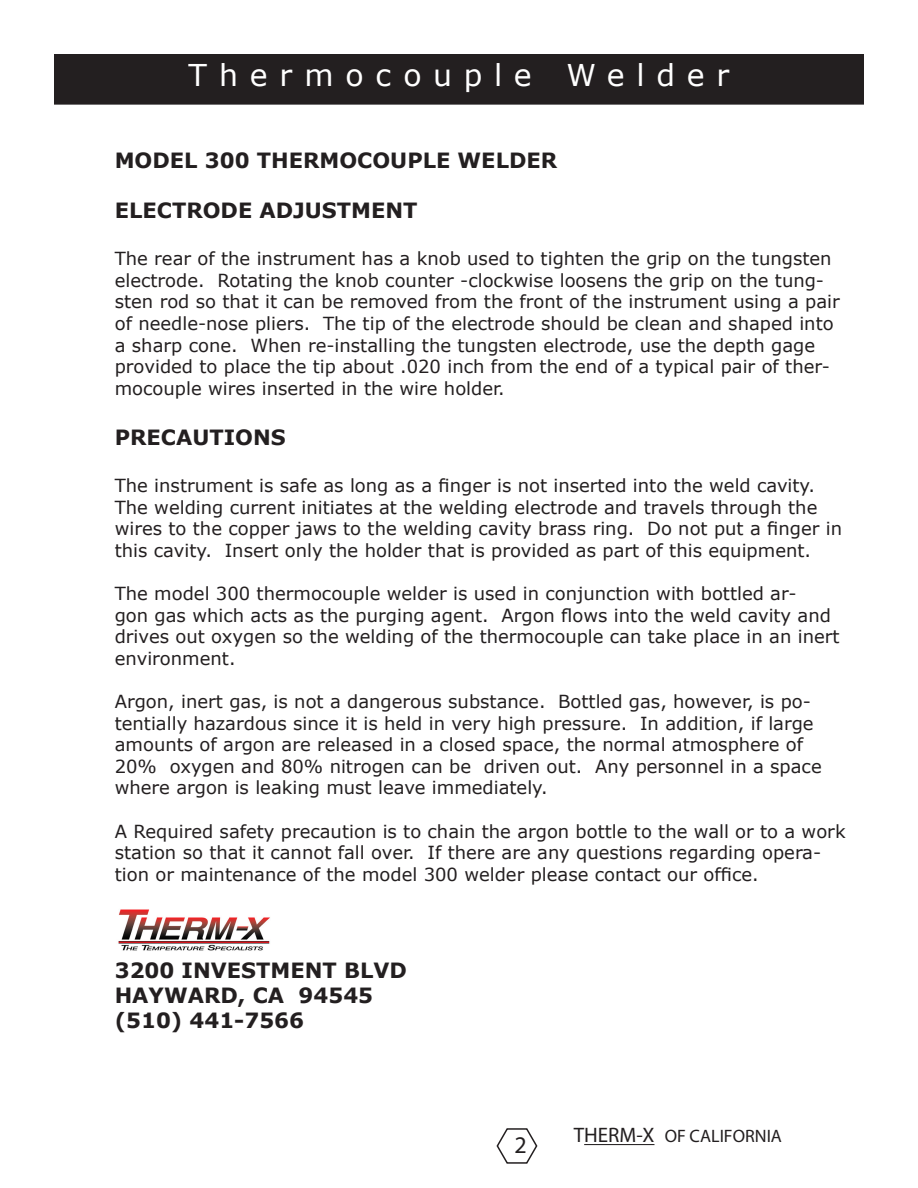
<style>
.page{position:relative;width:918px;height:1188px;background:#fff}
.page>*{position:absolute;margin:0;border:0;box-sizing:border-box;transform-origin:0 0}
.t1{font:30px "Verdana";letter-spacing:.39em;color:#fff}
.t2{font:24px "Myriad Pro";color:#231f20}
.t3{font:700 21px "Verdana";color:#231f20}
.t4{font:18px/21.6px "Verdana";color:#231f20}
.t5{font:18px "Myriad Pro";color:#231f20}
.s1{font-size:21px}
</style>
<div class="page">
<div style="left:55px;top:55px;width:808px;height:49px;background:#231f20"></div>
<div style="left:54px;top:54px;width:810px;height:51px;border:2px solid #231f20"></div>
<hr style="left:584px;top:1144px;width:70px;height:1px;background:#231f20">
<svg style="left:496px;top:1128px;width:42px;height:36px"></svg>
<img style="left:118px;top:909px;width:152px;height:42px">
<p class="t1" style="left:189px;top:54px;width:542px">Thermocouple Welder</p>
<p class="t3" style="left:115px;top:145px;width:444px">MODEL 300 THERMOCOUPLE WELDER</p>
<p class="t3" style="left:115px;top:196px;width:304px">ELECTRODE ADJUSTMENT</p>
<p class="t4" style="left:115px;top:248px;width:727px">The rear of the instrument has a knob used to tighten the grip on the tungsten electrode. Rotating the knob counter -clockwise loosens the grip on the tung&shy;sten rod so that it can be removed from the front of the instrument using a pair of needle-nose pliers. The tip of the electrode should be clean and shaped into a sharp cone. When re-installing the tungsten electrode, use the depth gage provided to place the tip about .020 inch from the end of a typical pair of ther&shy;mocouple wires inserted in the wire holder.</p>
<p class="t3" style="left:115px;top:423px;width:173px">PRECAUTIONS</p>
<p class="t4" style="left:115px;top:474px;width:729px">The instrument is safe as long as a finger is not inserted into the weld cavity.<br>The welding current initiates at the welding electrode and travels through the wires to the copper jaws to the welding cavity brass ring. Do not put a finger in this cavity. Insert only the holder that is provided as part of this equipment.</p>
<p class="t4" style="left:115px;top:582px;width:726px">The model 300 thermocouple welder is used in conjunction with bottled ar-<br>gon gas which acts as the purging agent. Argon flows into the weld cavity and drives out oxygen so the welding of the thermocouple can take place in an inert environment.</p>
<p class="t4" style="left:115px;top:690px;width:708px">Argon, inert gas, is not a dangerous substance. Bottled gas, however, is po&shy;tentially hazardous since it is held in very high pressure. In addition, if large amounts of argon are released in a closed space, the normal atmosphere of 20% oxygen and 80% nitrogen can be driven out. Any personnel in a space where argon is leaking must leave immediately.</p>
<p class="t4" style="left:115px;top:820px;width:732px">A Required safety precaution is to chain the argon bottle to the wall or to a work station so that it cannot fall over. If there are any questions regarding opera&shy;tion or maintenance of the model 300 welder please contact our office.</p>
<p class="t3" style="left:115px;top:955px;width:294px">3200 INVESTMENT BLVD</p>
<p class="t3" style="left:115px;top:981px;width:260px">HAYWARD, CA 94545</p>
<p class="t3" style="left:115px;top:1006px;width:191px">(510) 441-7566</p>
<h2 class="t2" style="left:515px;top:1130px;width:14px">2</h2>
<p class="t5" style="left:574px;top:1125px;width:210px"><span class="s1">THERM-X</span> OF CALIFORNIA</p>
</div>
